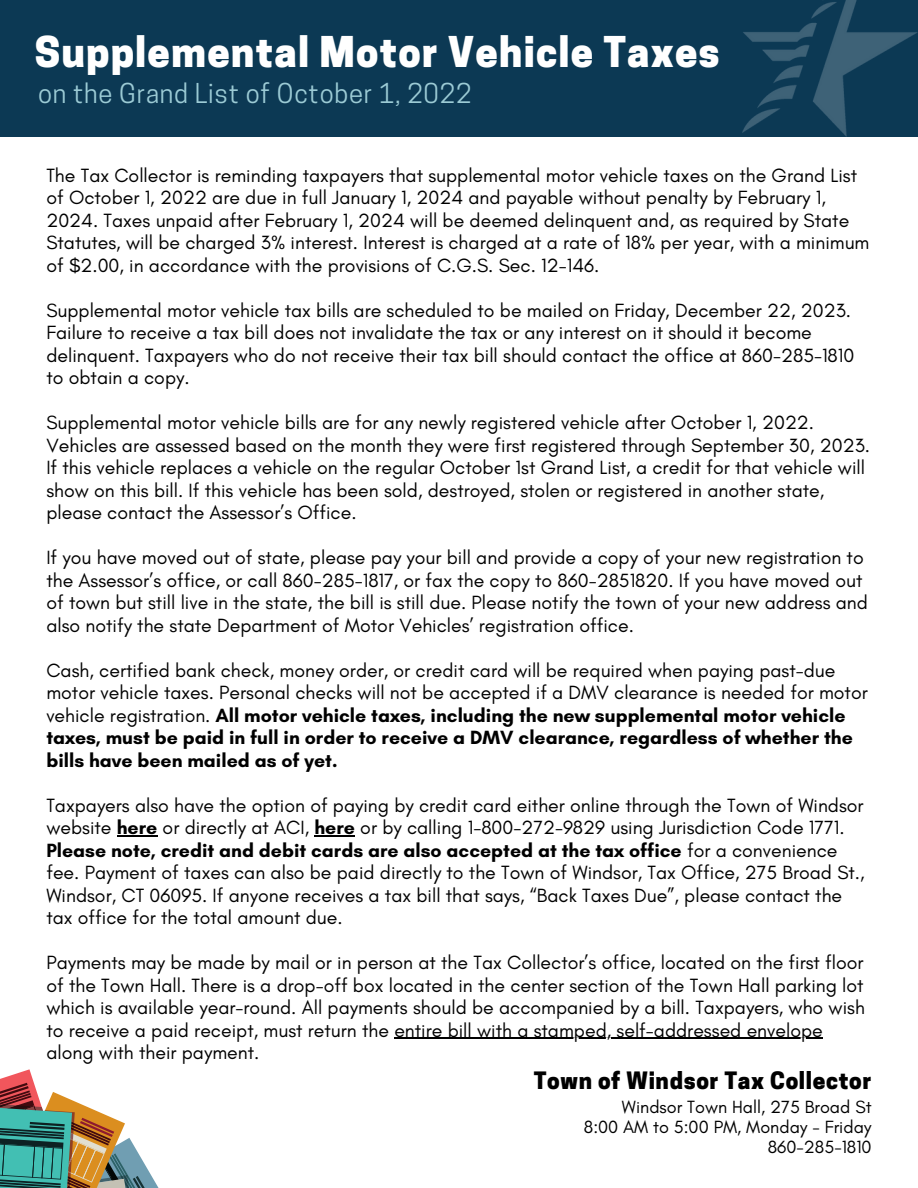
<style>
.page{position:relative;width:918px;height:1188px;background:#fff}
.page>*{position:absolute;margin:0;border:0;box-sizing:border-box;transform-origin:0 0}
.t1{font:800 39.9px "Cooper Hewitt";letter-spacing:.03em;color:#fff}
.t2{font:25.65px "Cooper Hewitt";letter-spacing:.03em;color:#9ccbd5}
.t3{font:800 22.5px "Cooper Hewitt";letter-spacing:.03em;color:#000}
.t4{font:19.5px/22.5px "Glacial Indifference";color:#000}
.t5{font:18px/20.2px "Glacial Indifference";color:#000;text-align:right}
.s1{font-weight:700}
</style>
<div class="page">
<svg style="left:0;top:1069px;width:159px;height:119px"></svg>
<div style="left:0;top:0;width:918px;height:136px;background:#0c3954"></div>
<img style="left:742px;top:0;width:176px;height:136px">
<hr style="left:117px;top:835px;width:40px;height:1px;background:#000">
<hr style="left:314px;top:835px;width:41px;height:1px;background:#000">
<hr style="left:394px;top:1038px;width:429px;height:1px;background:#000">
<h1 class="t1" style="left:35px;top:28px;width:687px">Supplemental Motor Vehicle Taxes</h1>
<h2 class="t2" style="left:38px;top:79px;width:435px">on the Grand List of October 1, 2022</h2>
<p class="t4" style="left:46px;top:164px;width:825px">The Tax Collector is reminding taxpayers that supplemental motor vehicle taxes on the Grand List of October 1, 2022 are due in full January 1, 2024 and payable without penalty by February 1, 2024. Taxes unpaid after February 1, 2024 will be deemed delinquent and, as required by State Statutes, will be charged 3% interest. Interest is charged at a rate of 18% per year, with a minimum of $2.00, in accordance with the provisions of C.G.S. Sec. 12-146.</p>
<p class="t4" style="left:46px;top:299px;width:810px">Supplemental motor vehicle tax bills are scheduled to be mailed on Friday, December 22, 2023.<br>Failure to receive a tax bill does not invalidate the tax or any interest on it should it become delinquent. Taxpayers who do not receive their tax bill should contact the office at 860-285-1810 to obtain a copy.</p>
<p class="t4" style="left:46px;top:412px;width:825px">Supplemental motor vehicle bills are for any newly registered vehicle after October 1, 2022.<br>Vehicles are assessed based on the month they were first registered through September 30, 2023.<br>If this vehicle replaces a vehicle on the regular October 1st Grand List, a credit for that vehicle will show on this bill. If this vehicle has been sold, destroyed, stolen or registered in another state, please contact the Assessor’s Office.</p>
<p class="t4" style="left:46px;top:547px;width:823px">If you have moved out of state, please pay your bill and provide a copy of your new registration to the Assessor’s office, or call 860-285-1817, or fax the copy to 860-2851820. If you have moved out of town but still live in the state, the bill is still due. Please notify the town of your new address and also notify the state Department of Motor Vehicles’ registration office.</p>
<p class="t4" style="left:46px;top:659px;width:823px">Cash, certified bank check, money order, or credit card will be required when paying past-due motor vehicle taxes. Personal checks will not be accepted if a DMV clearance is needed for motor vehicle registration. <span class="s1">All motor vehicle taxes, including the new supplemental motor vehicle taxes, must be paid in full in order to receive a DMV clearance, regardless of whether the bills have been mailed as of yet.</span></p>
<p class="t4" style="left:46px;top:794px;width:820px">Taxpayers also have the option of paying by credit card either online through the Town of Windsor website <span class="s1">here</span> or directly at ACI, <span class="s1">here</span> or by calling 1-800-272-9829 using Jurisdiction Code 1771.<br><span class="s1">Please note, credit and debit cards are also accepted at the tax office</span> for a convenience fee. Payment of taxes can also be paid directly to the Town of Windsor, Tax Office, 275 Broad St., Windsor, CT 06095. If anyone receives a tax bill that says, “Back Taxes Due”, please contact the tax office for the total amount due.</p>
<p class="t4" style="left:46px;top:952px;width:820px">Payments may be made by mail or in person at the Tax Collector’s office, located on the first floor of the Town Hall. There is a drop-off box located in the center section of the Town Hall parking lot which is available year-round. All payments should be accompanied by a bill. Taxpayers, who wish to receive a paid receipt, must return the entire bill with a stamped, self-addressed envelope along with their payment.</p>
<p class="t3" style="left:534px;top:1067px;width:339px">Town of Windsor Tax Collector</p>
<p class="t5" style="left:584px;top:1097px;width:289px">Windsor Town Hall, 275 Broad St<br>8:00 AM to 5:00 PM, Monday - Friday<br>860-285-1810</p>
</div>
